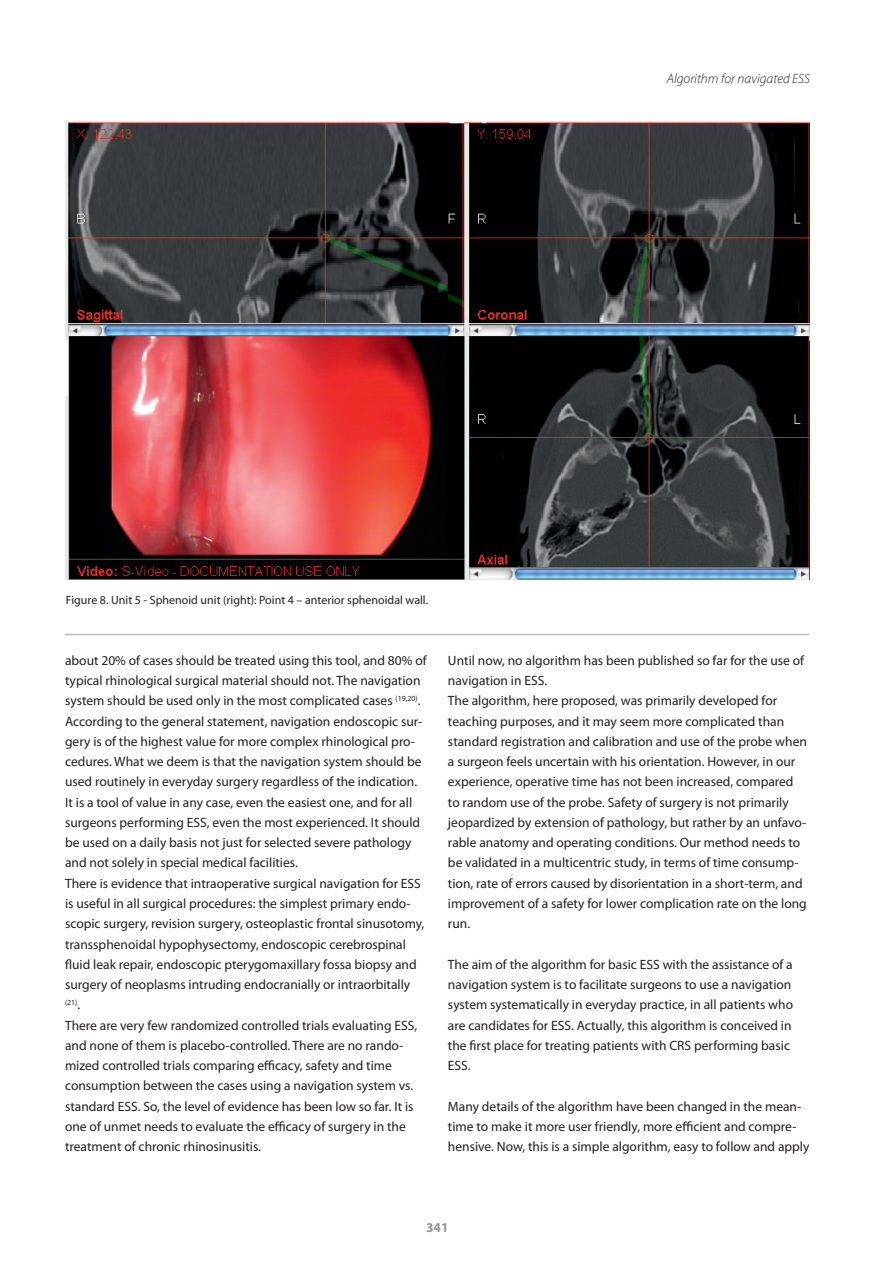
<style>
.page{position:relative;width:896px;height:1266px;background:#fff}
.page>*{position:absolute;margin:0;border:0;box-sizing:border-box;transform-origin:0 0}
.t1{font:13.5px/20.2px "Myriad Pro";color:#231f20}
.t2{font:italic 300 13.5px "Myriad Pro";color:#231f20}
.t3{font:700 13.5px "Myriad Pro";color:#939598}
.t4{font:12px "Myriad Pro";color:#231f20}
.t5{font:7.8px "Myriad Pro";color:#231f20}
.s1{font-size:13.5px}
</style>
<div class="page">
<img style="left:66px;top:122px;width:743px;height:457px">
<hr style="left:65px;top:633px;width:744px;height:2px;background:#bbbdc0">
<p class="t2" style="left:666px;top:74px;width:145px">Algorithm for navigated ESS</p>
<p class="t4" style="left:66px;top:595px;width:364px">Figure 8. Unit 5 - Sphenoid unit (right): Point 4 – anterior sphenoidal wall.</p>
<p class="t1" style="left:65px;top:651px;width:363px">about 20% of cases should be treated using this tool, and 80% of typical rhinological surgical material should not. The navigation system should be used only in the most complicated cases <sup>(19,20)</sup>.<br>According to the general statement, navigation endoscopic sur&shy;gery is of the highest value for more complex rhinological pro&shy;cedures. What we deem is that the navigation system should be used routinely in everyday surgery regardless of the indication.<br>It is a tool of value in any case, even the easiest one, and for all surgeons performing ESS, even the most experienced. It should be used on a daily basis not just for selected severe pathology and not solely in special medical facilities.<br>There is evidence that intraoperative surgical navigation for ESS is useful in all surgical procedures: the simplest primary endo&shy;scopic surgery, revision surgery, osteoplastic frontal sinusotomy, transsphenoidal hypophysectomy, endoscopic cerebrospinal fluid leak repair, endoscopic pterygomaxillary fossa biopsy and surgery of neoplasms intruding endocranially or intraorbitally</p>
<p class="t5" style="left:65px;top:999px;width:17px">(21)<span class="s1">.</span></p>
<p class="t1" style="left:65px;top:1016px;width:354px">There are very few randomized controlled trials evaluating ESS, and none of them is placebo-controlled. There are no rando&shy;mized controlled trials comparing efficacy, safety and time consumption between the cases using a navigation system vs. standard ESS. So, the level of evidence has been low so far. It is one of unmet needs to evaluate the efficacy of surgery in the treatment of chronic rhinosinusitis.</p>
<p class="t1" style="left:448px;top:651px;width:360px">Until now, no algorithm has been published so far for the use of navigation in ESS.<br>The algorithm, here proposed, was primarily developed for teaching purposes, and it may seem more complicated than standard registration and calibration and use of the probe when a surgeon feels uncertain with his orientation. However, in our experience, operative time has not been increased, compared to random use of the probe. Safety of surgery is not primarily jeopardized by extension of pathology, but rather by an unfavo&shy;rable anatomy and operating conditions. Our method needs to be validated in a multicentric study, in terms of time consump&shy;tion, rate of errors caused by disorientation in a short-term, and improvement of a safety for lower complication rate on the long run.</p>
<p class="t1" style="left:448px;top:955px;width:346px">The aim of the algorithm for basic ESS with the assistance of a navigation system is to facilitate surgeons to use a navigation system systematically in everyday practice, in all patients who are candidates for ESS. Actually, this algorithm is conceived in the first place for treating patients with CRS performing basic ESS.</p>
<p class="t1" style="left:448px;top:1097px;width:363px">Many details of the algorithm have been changed in the mean&shy;time to make it more user friendly, more efficient and compre&shy;hensive. Now, this is a simple algorithm, easy to follow and apply</p>
<p class="t3" style="left:426px;top:1222px;width:24px">341</p>
</div>
